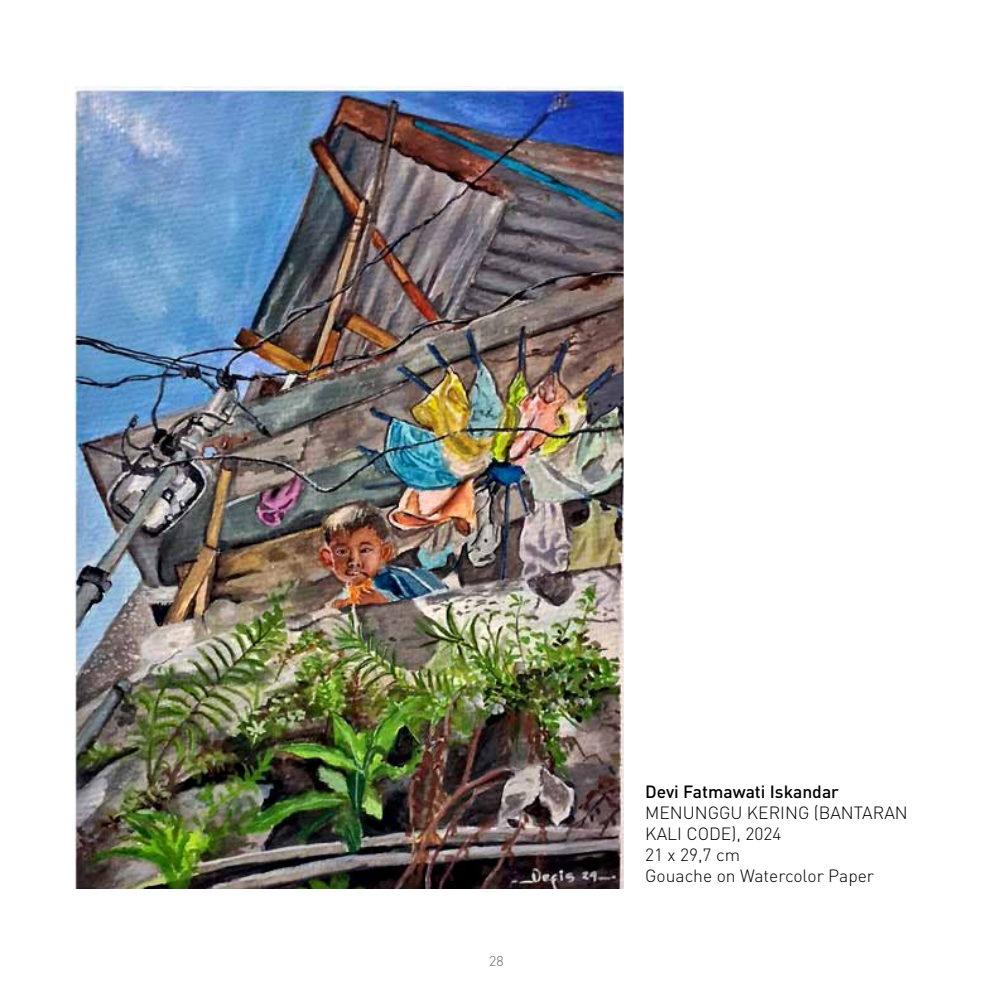
<style>
.page{position:relative;width:993px;height:993px;background:#fff}
.page>*{position:absolute;margin:0;border:0;box-sizing:border-box;transform-origin:0 0}
.t1{font:300 17.5px/21px "DIN Pro";color:#000}
.t2{font:500 17.5px "DIN Pro";color:#000}
.t3{font:300 14px "DIN Pro";color:#636466}
</style>
<div class="page">
<img style="left:74px;top:86px;width:549px;height:802px">
<p class="t3" style="left:489px;top:949px;width:16px">28</p>
<p class="t2" style="left:645px;top:777px;width:195px">Devi Fatmawati Iskandar</p>
<p class="t1" style="left:645px;top:800px;width:264px">MENUNGGU KERING (BANTARAN<br>KALI CODE), 2024<br>21 x 29,7 cm<br>Gouache on Watercolor Paper</p>
</div>
